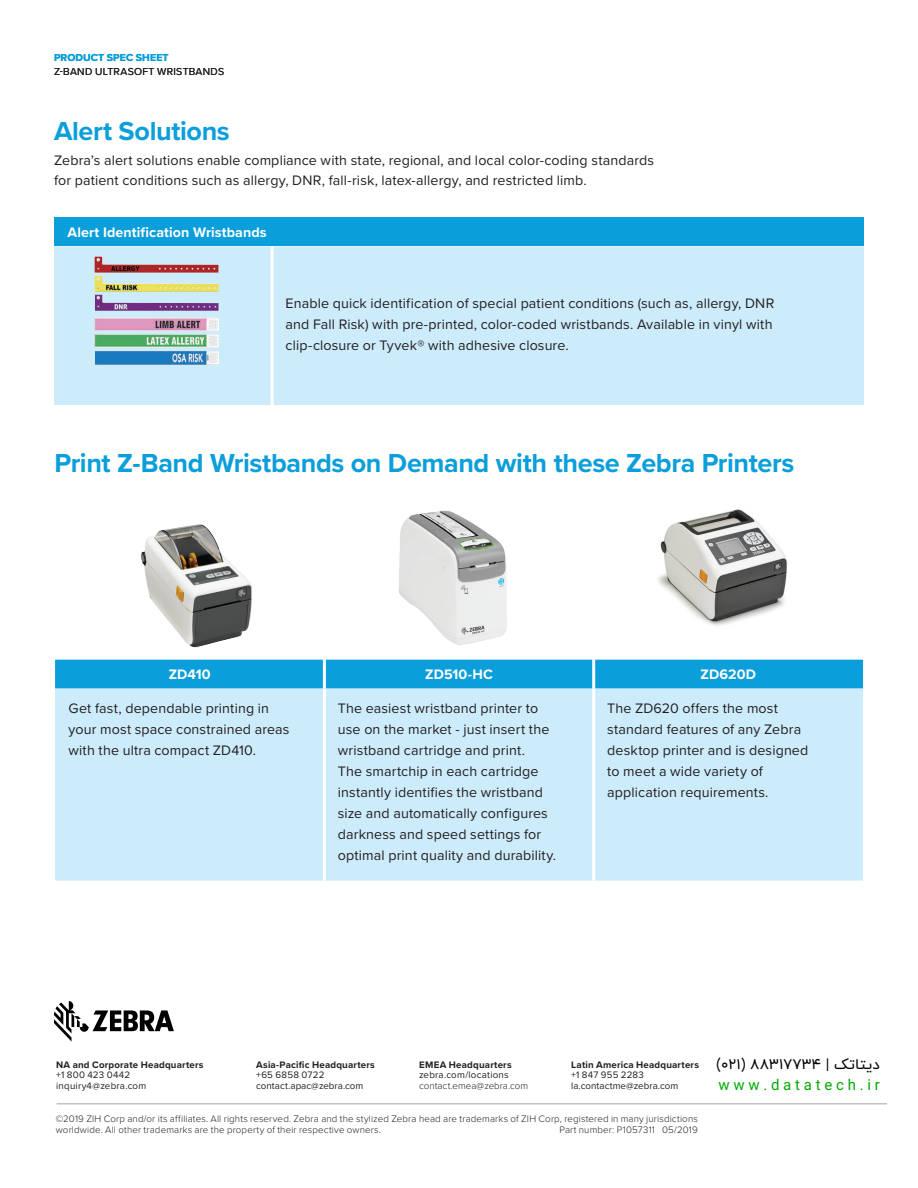
<style>
.page{position:relative;width:918px;height:1188px;background:#fff}
.page>*{position:absolute;margin:0;border:0;box-sizing:border-box;transform-origin:0 0}
.t1{font:700 27px "Proxima Nova";letter-spacing:-.015em;color:#0a9edb}
.t2{font:15px "IRAN Yekan FN";color:#000}
.t3{font:15px "IRAN Yekan FN";letter-spacing:.25em;color:#0a0}
.t4{font:14.25px/21px "Proxima Nova";letter-spacing:.01em;color:#231f20}
.t5{font:700 14.25px "Proxima Nova";letter-spacing:.01em;color:#fff}
.t6{font:10.5px "Proxima Nova";letter-spacing:.025em;color:#231f20}
.t7{font:700 10.5px "Proxima Nova";letter-spacing:.01em;color:#0a9edb}
.t8{font:300 9.75px/10.5px "Proxima Nova";letter-spacing:.015em;color:#231f20}
.t9{font:9.75px/10.5px "Proxima Nova";letter-spacing:.01em;color:#231f20}
.t10{font:700 9.75px "Proxima Nova";letter-spacing:.02em;color:#231f20}
</style>
<div class="page">
<div style="left:54px;top:218px;width:810px;height:28px;background:#0a9edb"></div>
<div style="left:54px;top:246px;width:810px;height:159px;background:#cdecfb"></div>
<hr style="left:271px;top:246px;width:3px;height:35px;background:#fff">
<hr style="left:271px;top:281px;width:3px;height:34px;background:#fff">
<hr style="left:271px;top:315px;width:3px;height:90px;background:#fff">
<img style="left:95px;top:352px;width:123px;height:12px">
<img style="left:95px;top:334px;width:123px;height:13px">
<img style="left:95px;top:318px;width:123px;height:13px">
<img style="left:95px;top:295px;width:124px;height:16px">
<img style="left:95px;top:276px;width:123px;height:16px">
<img style="left:95px;top:257px;width:123px;height:16px">
<svg style="left:54px;top:1001px;width:120px;height:41px"></svg>
<img style="left:399px;top:510px;width:108px;height:135px">
<hr style="left:57px;top:1104px;width:830px;height:1px;background:#989999">
<div style="left:55px;top:660px;width:808px;height:29px;background:#0a9edb"></div>
<div style="left:55px;top:689px;width:808px;height:192px;background:#cdecfb"></div>
<hr style="left:323px;top:660px;width:3px;height:29px;background:#fff">
<hr style="left:592px;top:660px;width:3px;height:29px;background:#fff">
<hr style="left:323px;top:689px;width:3px;height:192px;background:#fff">
<hr style="left:592px;top:689px;width:3px;height:192px;background:#fff">
<img style="left:658px;top:509px;width:129px;height:117px">
<img style="left:141px;top:524px;width:111px;height:124px">
<p class="t7" style="left:54px;top:50px;width:116px">PRODUCT SPEC SHEET</p>
<p class="t6" style="left:54px;top:64px;width:172px">Z-BAND ULTRASOFT WRISTBANDS</p>
<h1 class="t1" style="left:54px;top:110px;width:177px">Alert Solutions</h1>
<p class="t4" style="left:54px;top:150px;width:602px;line-height:20.2px">Zebra’s alert solutions enable compliance with state, regional, and local color-coding standards for patient conditions such as allergy, DNR, fall-risk, latex-allergy, and restricted limb.</p>
<p class="t5" style="left:68px;top:221px;width:201px">Alert Identification Wristbands</p>
<p class="t4" style="left:286px;top:293px;width:490px">Enable quick identification of special patient conditions (such as, allergy, DNR and Fall Risk) with pre-printed, color-coded wristbands. Available in vinyl with clip-closure or Tyvek® with adhesive closure.</p>
<h1 class="t1" style="left:55px;top:442px;width:741px">Print Z-Band Wristbands on Demand with these Zebra Printers</h1>
<p class="t5" style="left:169px;top:664px;width:44px">ZD410</p>
<p class="t5" style="left:425px;top:664px;width:69px">ZD510-HC</p>
<p class="t5" style="left:701px;top:664px;width:57px">ZD620D</p>
<p class="t4" style="left:69px;top:697px;width:223px">Get fast, dependable printing in your most space constrained areas with the ultra compact ZD410.</p>
<p class="t4" style="left:338px;top:698px;width:220px">The easiest wristband printer to use on the market - just insert the wristband cartridge and print.<br>The smartchip in each cartridge instantly identifies the wristband size and automatically configures darkness and speed settings for optimal print quality and durability.</p>
<p class="t4" style="left:607px;top:698px;width:203px">The ZD620 offers the most standard features of any Zebra desktop printer and is designed to meet a wide variety of application requirements.</p>
<p class="t10" style="left:56px;top:1057px;width:149px">NA and Corporate Headquarters</p>
<p class="t9" style="left:56px;top:1069px;width:92px">+1 800 423 0442 inquiry4@zebra.com</p>
<p class="t10" style="left:256px;top:1057px;width:120px">Asia-Pacific Headquarters</p>
<p class="t9" style="left:256px;top:1069px;width:109px">+65 6858 0722 contact.apac@zebra.com</p>
<p class="t10" style="left:419px;top:1057px;width:94px">EMEA Headquarters</p>
<p class="t9" style="left:419px;top:1069px;width:91px">zebra.com/locations</p>
<p class="t8" style="left:419px;top:1080px;width:111px">contact.emea@zebra.com</p>
<p class="t10" style="left:571px;top:1057px;width:129px">Latin America Headquarters</p>
<p class="t9" style="left:571px;top:1069px;width:109px">+1 847 955 2283 la.contactme@zebra.com</p>
<p class="t8" style="left:56px;top:1113px;width:644px">©2019 ZIH Corp and/or its affiliates. All rights reserved. Zebra and the stylized Zebra head are trademarks of ZIH Corp, registered in many jurisdictions worldwide. All other trademarks are the property of their respective owners.</p>
<p class="t8" style="left:559px;top:1124px;width:140px">Part number: P1057311 05/2019</p>
<p class="t2" style="left:716px;top:1051px;width:165px">)021( 88317734 ک| دیتات</p>
<p class="t3" style="left:718px;top:1072px;width:163px">www.datatech.ir</p>
</div>
